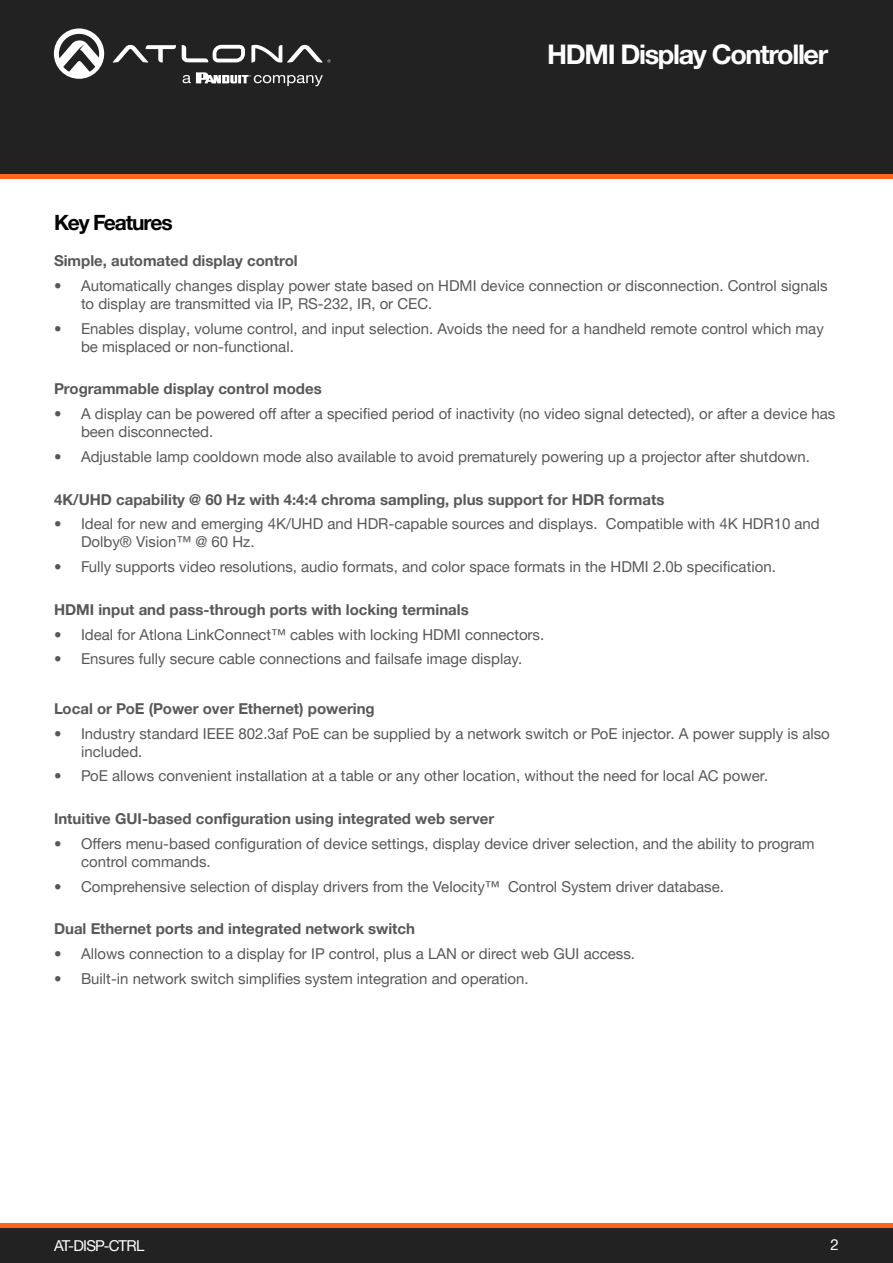
<style>
.page{position:relative;width:893px;height:1263px;background:#fff}
.page>*{position:absolute;margin:0;border:0;box-sizing:border-box;transform-origin:0 0}
.t1{font:700 27px "Helvetica Neue LTW1 G";letter-spacing:-.05em;color:#fff}
.Product_Type_First_P{font:700 21px "Helvetica Neue LTW1 G";letter-spacing:-.05em;color:#000}
.t2{font:15px/18px "Helvetica Neue LTW1 G";color:#57585a}
.General_Text_Bold_Wa{font:700 15px "Helvetica Neue LTW1 G";color:#57585a}
.Bullets{font:700 15px "Helvetica Neue LTW1 G";color:#57585a}
.t3{font:15px "Helvetica Neue LTW1 G";letter-spacing:-.05em;color:#fff}
</style>
<div class="page">
<div style="left:0;top:1227px;width:893px;height:36px;background:#222"></div>
<hr style="left:0;top:1223px;width:893px;height:4px;background:#ff661c">
<div style="left:0;top:0;width:893px;height:174px;background:#222"></div>
<hr style="left:0;top:174px;width:893px;height:4px;background:#ff661c">
<svg style="left:182px;top:45px;width:63px;height:17px"></svg>
<svg style="left:113px;top:45px;width:63px;height:18px"></svg>
<svg style="left:251px;top:45px;width:80px;height:18px"></svg>
<svg style="left:54px;top:28px;width:50px;height:51px"></svg>
<svg style="left:183px;top:72px;width:140px;height:14px"></svg>
<h1 class="t1" style="left:547px;top:38px;width:282px">HDMI Display Controller</h1>
<p class="Product_Type_First_P" style="left:54px;top:209px;width:120px">Key Features</p>
<p class="General_Text_Bold_Wa" style="left:54px;top:251px;width:245px">Simple, automated display control</p>
<p class="t2" style="left:81px;top:276px;width:748px;text-indent:-27px">• Automatically changes display power state based on HDMI device connection or disconnection. Control signals to display are transmitted via IP, RS-232, IR, or CEC.</p>
<p class="t2" style="left:81px;top:319px;width:744px;text-indent:-27px">• Enables display, volume control, and input selection. Avoids the need for a handheld remote control which may be misplaced or non-functional.</p>
<p class="General_Text_Bold_Wa" style="left:54px;top:380px;width:269px">Programmable display control modes</p>
<p class="t2" style="left:81px;top:405px;width:756px;text-indent:-27px">• A display can be powered off after a specified period of inactivity (no video signal detected), or after a device has been disconnected.</p>
<p class="t2" style="left:54px;top:447px;width:758px">• Adjustable lamp cooldown mode also available to avoid prematurely powering up a projector after shutdown.</p>
<p class="General_Text_Bold_Wa" style="left:54px;top:490px;width:612px">4K/UHD capability @ 60 Hz with 4:4:4 chroma sampling, plus support for HDR formats</p>
<p class="t2" style="left:81px;top:515px;width:740px;text-indent:-27px">• Ideal for new and emerging 4K/UHD and HDR-capable sources and displays. Compatible with 4K HDR10 and<br>Dolby® Vision™ @ 60 Hz.</p>
<p class="t2" style="left:54px;top:558px;width:723px">• Fully supports video resolutions, audio formats, and color space formats in the HDMI 2.0b specification.</p>
<p class="General_Text_Bold_Wa" style="left:54px;top:600px;width:416px">HDMI input and pass-through ports with locking terminals</p>
<p class="t2" style="left:54px;top:625px;width:492px">• Ideal for Atlona LinkConnect™ cables with locking HDMI connectors.</p>
<p class="t2" style="left:54px;top:650px;width:470px">• Ensures fully secure cable connections and failsafe image display.</p>
<p class="General_Text_Bold_Wa" style="left:54px;top:699px;width:322px">Local or PoE (Power over Ethernet) powering</p>
<p class="t2" style="left:81px;top:724px;width:750px;text-indent:-27px">• Industry standard IEEE 802.3af PoE can be supplied by a network switch or PoE injector. A power supply is also included.</p>
<p class="t2" style="left:54px;top:767px;width:716px">• PoE allows convenient installation at a table or any other location, without the need for local AC power.</p>
<p class="Bullets" style="left:54px;top:809px;width:442px">Intuitive GUI-based configuration using integrated web server</p>
<p class="t2" style="left:81px;top:834px;width:735px;text-indent:-27px">• Offers menu-based configuration of device settings, display device driver selection, and the ability to program control commands.</p>
<p class="t2" style="left:54px;top:877px;width:671px">• Comprehensive selection of display drivers from the Velocity™ Control System driver database.</p>
<p class="Bullets" style="left:54px;top:920px;width:363px">Dual Ethernet ports and integrated network switch</p>
<p class="t2" style="left:54px;top:945px;width:583px">• Allows connection to a display for IP control, plus a LAN or direct web GUI access.</p>
<p class="t2" style="left:54px;top:969px;width:476px">• Built-in network switch simplifies system integration and operation.</p>
<p class="t3" style="left:54px;top:1236px;width:92px">AT-DISP-CTRL</p>
<p class="t3" style="left:831px;top:1235px;width:10px">2</p>
</div>
